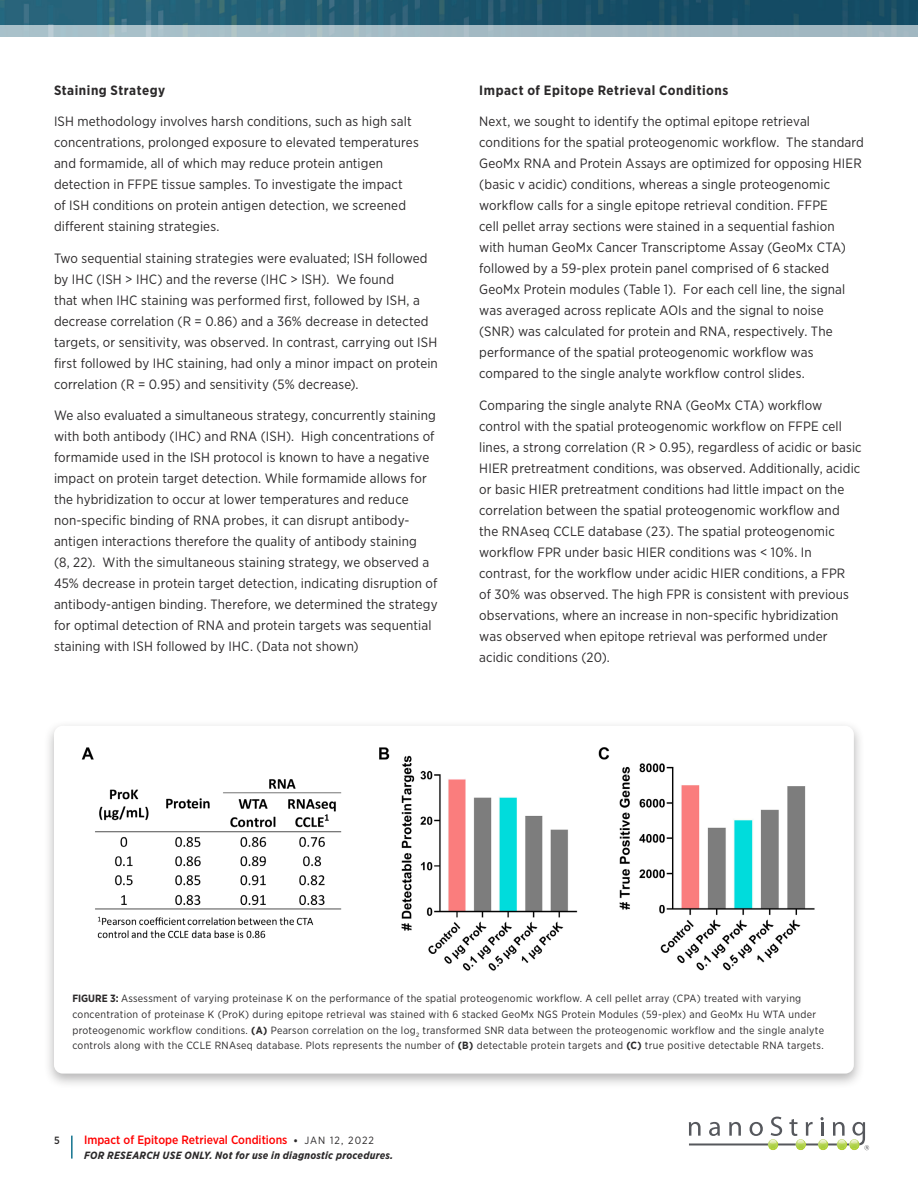
<style>
.page{position:relative;width:918px;height:1188px;background:#fff}
.page>*{position:absolute;margin:0;border:0;box-sizing:border-box;transform-origin:0 0}
.t1{font:13.5px/21px "Gotham Narrow";letter-spacing:.01em;color:#2b292a}
.t2{font:700 13.5px "Gotham Narrow";letter-spacing:.04em;color:#2b292a}
.t3{font:500 12px "Gotham Narrow";color:#f00}
.t4{font:10.5px/15.8px "Gotham Narrow";letter-spacing:.03em;color:#2b292a}
.t5{font:italic 700 10.5px "Gotham Narrow";letter-spacing:.025em;color:#2b292a}
.t6{font:500 10.5px "Gotham Narrow";color:#2b292a}
.s1{font-weight:700}
.s2{font-weight:400;color:#2b292a}
.s3{font-weight:400;font-size:10.5px;color:#2b292a}
</style>
<div class="page">
<svg style="left:689px;top:1117px;width:180px;height:33px"></svg>
<img style="left:0;top:0;width:918px;height:25px">
<div style="left:0;top:25px;width:918px;height:12px;background:#a5bbc4"></div>
<hr style="left:71px;top:1136px;width:2px;height:23px;background:#12738e">
<div style="left:43px;top:719px;width:821px;height:370px;background:#2b292a;opacity:.35"></div>
<div style="left:54px;top:726px;width:800px;height:348px;background:#fff;border-radius:9px"></div>
<img style="left:81px;top:747px;width:734px;height:224px">
<div style="left:93px;top:770px;width:253px;height:7px;background:#fff"></div>
<p class="t2" style="left:54px;top:84px;width:113px">Staining Strategy</p>
<p class="t1" style="left:54px;top:112px;width:366px">ISH methodology involves harsh conditions, such as high salt concentrations, prolonged exposure to elevated temperatures and formamide, all of which may reduce protein antigen detection in FFPE tissue samples. To investigate the impact<br>of ISH conditions on protein antigen detection, we screened different staining strategies.</p>
<p class="t1" style="left:54px;top:248px;width:385px">Two sequential staining strategies were evaluated; ISH followed by IHC (ISH &gt; IHC) and the reverse (IHC &gt; ISH). We found<br>that when IHC staining was performed first, followed by ISH, a decrease correlation (R = 0.86) and a 36% decrease in detected targets, or sensitivity, was observed. In contrast, carrying out ISH first followed by IHC staining, had only a minor impact on protein correlation (R = 0.95) and sensitivity (5% decrease).</p>
<p class="t1" style="left:54px;top:406px;width:385px">We also evaluated a simultaneous strategy, concurrently staining with both antibody (IHC) and RNA (ISH). High concentrations of formamide used in the ISH protocol is known to have a negative impact on protein target detection. While formamide allows for the hybridization to occur at lower temperatures and reduce non-specific binding of RNA probes, it can disrupt antibody&shy;antigen interactions therefore the quality of antibody staining<br>(8, 22). With the simultaneous staining strategy, we observed a 45% decrease in protein target detection, indicating disruption of antibody-antigen binding. Therefore, we determined the strategy for optimal detection of RNA and protein targets was sequential staining with ISH followed by IHC. (Data not shown)</p>
<p class="t2" style="left:479px;top:84px;width:251px">Impact of Epitope Retrieval Conditions</p>
<p class="t1" style="left:479px;top:112px;width:386px">Next, we sought to identify the optimal epitope retrieval conditions for the spatial proteogenomic workflow. The standard GeoMx RNA and Protein Assays are optimized for opposing HIER (basic v acidic) conditions, whereas a single proteogenomic workflow calls for a single epitope retrieval condition. FFPE<br>cell pellet array sections were stained in a sequential fashion<br>with human GeoMx Cancer Transcriptome Assay (GeoMx CTA) followed by a 59-plex protein panel comprised of 6 stacked GeoMx Protein modules (Table 1). For each cell line, the signal was averaged across replicate AOIs and the signal to noise<br>(SNR) was calculated for protein and RNA, respectively. The performance of the spatial proteogenomic workflow was compared to the single analyte workflow control slides.</p>
<p class="t1" style="left:479px;top:395px;width:384px">Comparing the single analyte RNA (GeoMx CTA) workflow control with the spatial proteogenomic workflow on FFPE cell lines, a strong correlation (R &gt; 0.95), regardless of acidic or basic HIER pretreatment conditions, was observed. Additionally, acidic or basic HIER pretreatment conditions had little impact on the correlation between the spatial proteogenomic workflow and the RNAseq CCLE database (23). The spatial proteogenomic workflow FPR under basic HIER conditions was &lt; 10%. In contrast, for the workflow under acidic HIER conditions, a FPR<br>of 30% was observed. The high FPR is consistent with previous observations, where an increase in non-specific hybridization was observed when epitope retrieval was performed under acidic conditions (20).</p>
<p class="t4" style="left:72px;top:991px;width:753px"><span class="s1">FIGURE 3:</span> Assessment of varying proteinase K on the performance of the spatial proteogenomic workflow. A cell pellet array (CPA) treated with varying concentration of proteinase K (ProK) during epitope retrieval was stained with 6 stacked GeoMx NGS Protein Modules (59-plex) and GeoMx Hu WTA under proteogenomic workflow conditions. <span class="s1">(A)</span> Pearson correlation on the log<sub>2</sub> transformed SNR data between the proteogenomic workflow and the single analyte controls along with the CCLE RNAseq database. Plots represents the number of <span class="s1">(B)</span> detectable protein targets and <span class="s1">(C)</span> true positive detectable RNA targets.</p>
<p class="t6" style="left:54px;top:1135px;width:7px">5</p>
<p class="t3" style="left:84px;top:1134px;width:292px">Impact of Epitope Retrieval Conditions <span class="s2">•</span> <span class="s3">JAN 12, 2022</span></p>
<p class="t5" style="left:84px;top:1150px;width:311px">FOR RESEARCH USE ONLY. Not for use in diagnostic procedures.</p>
</div>
